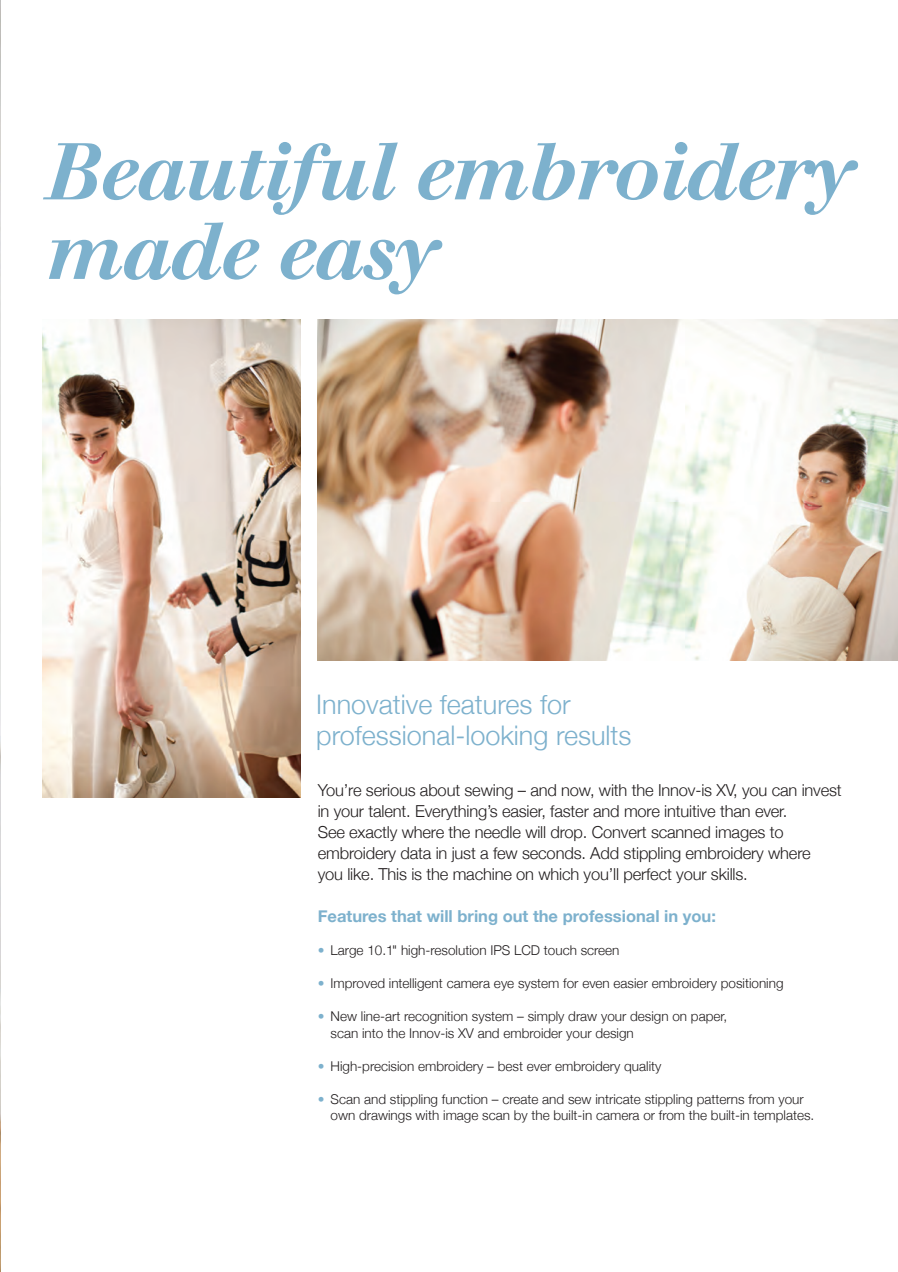
<style>
.page{position:relative;width:898px;height:1272px;background:#fff}
.page>*{position:absolute;margin:0;border:0;box-sizing:border-box;transform-origin:0 0}
.t1{font:italic 500 79.5px/79.5px "Walbaum";letter-spacing:-.025em;color:#7db1cd}
.t2{font:300 27px/31.5px "Helvetica Neue";color:#7db1cd}
.t3{font:300 16.5px/21px "Helvetica Neue";letter-spacing:-.01em;color:#231f20}
.t4{font:700 16.5px "Helvetica Neue";color:#7db1cd}
.t5{font:300 13.5px/16.5px "Helvetica Neue";color:#231f20}
.s1{color:#7db1cd}
</style>
<div class="page">
<img style="left:0;top:0;width:1px;height:1271px">
<img style="left:43px;top:319px;width:257px;height:478px">
<img style="left:317px;top:319px;width:580px;height:341px">
<h1 class="t1" style="left:43px;top:133px;width:808px">Beautiful embroidery made easy</h1>
<h2 class="t2" style="left:316px;top:687px;width:317px">Innovative features for professional-looking results</h2>
<p class="t3" style="left:317px;top:778px;width:525px">You’re serious about sewing – and now, with the Innov-is XV, you can invest in your talent. Everything’s easier, faster and more intuitive than ever.<br>See exactly where the needle will drop. Convert scanned images to embroidery data in just a few seconds. Add stippling embroidery where<br>you like. This is the machine on which you’ll perfect your skills.</p>
<p class="t4" style="left:317px;top:903px;width:399px">Features that will bring out the professional in you:</p>
<p class="t5" style="left:317px;top:941px;width:303px"><span class="s1">•</span> Large 10.1" high-resolution IPS LCD touch screen</p>
<p class="t5" style="left:317px;top:974px;width:467px"><span class="s1">•</span> Improved intelligent camera eye system for even easier embroidery positioning</p>
<p class="t5" style="left:330px;top:1007px;width:398px;text-indent:-13px"><span class="s1">•</span> New line-art recognition system – simply draw your design on paper, scan into the Innov-is XV and embroider your design</p>
<p class="t5" style="left:317px;top:1056px;width:345px"><span class="s1">•</span> High-precision embroidery – best ever embroidery quality</p>
<p class="t5" style="left:330px;top:1089px;width:485px;text-indent:-13px"><span class="s1">•</span> Scan and stippling function – create and sew intricate stippling patterns from your own drawings with image scan by the built-in camera or from the built-in templates.</p>
</div>
